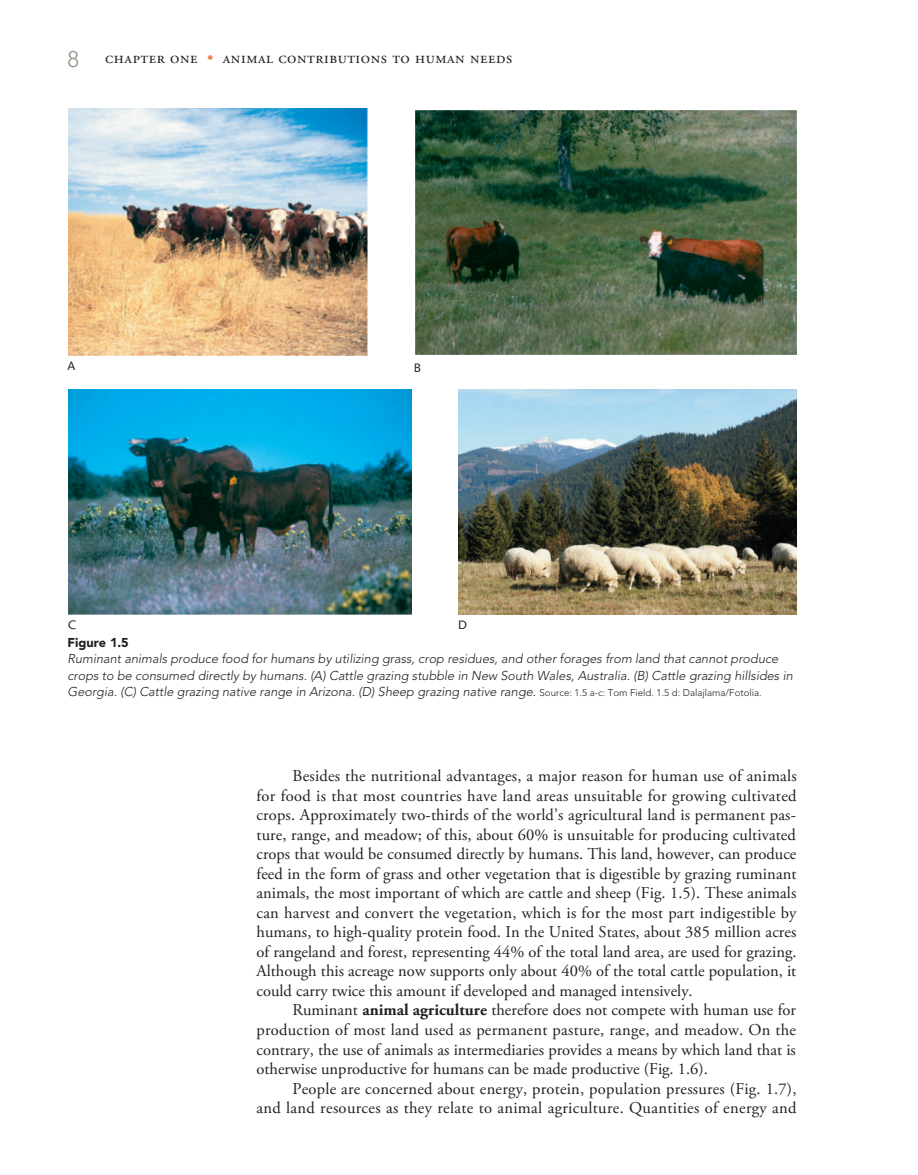
<style>
.page{position:relative;width:918px;height:1175px;background:#fff}
.page>*{position:absolute;margin:0;border:0;box-sizing:border-box;transform-origin:0 0}
.t1{font:300 22.5px "Avenir LT Std";color:#959384}
.t2{font:16.5px "Adobe Garamond Pro";letter-spacing:.015em;color:#231f20}
.t3{font:16.5px "Adobe Garamond Pro";letter-spacing:.035em;color:#231f20}
.t4{font:italic 300 12.75px/16.5px "Avenir LT Std";color:#231f20}
.t5{font:300 12px "Delta";color:#231f20}
.s1{color:#f58345}
.s2{font-weight:900;font-style:normal}
.s3{font-style:normal;font-size:9.75px}
.s4{font-weight:700}
</style>
<div class="page">
<img style="left:68px;top:108px;width:299px;height:248px">
<img style="left:68px;top:390px;width:344px;height:225px">
<img style="left:459px;top:390px;width:338px;height:225px">
<img style="left:416px;top:111px;width:381px;height:243px">
<p class="t1" style="left:68px;top:46px;width:13px">8</p>
<p class="t3" style="left:105px;top:48px;width:409px">chapter one <span class="s1">•</span> animal contributions to human needs</p>
<p class="t5" style="left:68px;top:359px;width:9px">A</p>
<p class="t5" style="left:414px;top:361px;width:8px">B</p>
<p class="t5" style="left:68px;top:618px;width:10px">C</p>
<p class="t5" style="left:459px;top:618px;width:10px">D</p>
<p class="t4" style="left:68px;top:634px;width:727px"><span class="s2">Figure 1.5<br></span>Ruminant animals produce food for humans by utilizing grass, crop residues, and other forages from land that cannot produce crops to be consumed directly by humans. (A) Cattle grazing stubble in New South Wales, Australia. (B) Cattle grazing hillsides in Georgia. (C) Cattle grazing native range in Arizona. (D) Sheep grazing native range. <span class="s3">Source: 1.5 a-c: Tom Field. 1.5 d: Dalajlama/Fotolia.</span></p>
<p class="t2" style="left:292px;top:766px;width:506px">Besides the nutritional advantages, a major reason for human use of animals</p>
<p class="t2" style="left:256px;top:785px;width:542px">for food is that most countries have land areas unsuitable for growing cultivated</p>
<p class="t2" style="left:256px;top:805px;width:541px">crops. Approximately two-thirds of the world’s agricultural land is permanent pas-</p>
<p class="t2" style="left:256px;top:824px;width:541px">ture, range, and meadow; of this, about 60% is unsuitable for producing cultivated</p>
<p class="t2" style="left:256px;top:844px;width:542px">crops that would be consumed directly by humans. This land, however, can produce</p>
<p class="t2" style="left:256px;top:863px;width:542px">feed in the form of grass and other vegetation that is digestible by grazing ruminant</p>
<p class="t2" style="left:256px;top:883px;width:541px">animals, the most important of which are cattle and sheep (Fig. 1.5). These animals</p>
<p class="t2" style="left:256px;top:902px;width:541px">can harvest and convert the vegetation, which is for the most part indigestible by</p>
<p class="t2" style="left:256px;top:922px;width:541px">humans, to high-quality protein food. In the United States, about 385 million acres</p>
<p class="t2" style="left:256px;top:941px;width:542px">of rangeland and forest, representing 44% of the total land area, are used for grazing.</p>
<p class="t2" style="left:256px;top:961px;width:541px">Although this acreage now supports only about 40% of the total cattle population, it</p>
<p class="t2" style="left:256px;top:980px;width:438px">could carry twice this amount if developed and managed intensively.</p>
<p class="t2" style="left:292px;top:1000px;width:505px">Ruminant <span class="s4">animal agriculture</span> therefore does not compete with human use for</p>
<p class="t2" style="left:256px;top:1019px;width:541px">production of most land used as permanent pasture, range, and meadow. On the</p>
<p class="t2" style="left:256px;top:1039px;width:541px">contrary, the use of animals as intermediaries provides a means by which land that is</p>
<p class="t2" style="left:256px;top:1058px;width:453px">otherwise unproductive for humans can be made productive (Fig. 1.6).</p>
<p class="t2" style="left:292px;top:1078px;width:506px">People are concerned about energy, protein, population pressures (Fig. 1.7),</p>
<p class="t2" style="left:256px;top:1097px;width:541px">and land resources as they relate to animal agriculture. Quantities of energy and</p>
</div>
